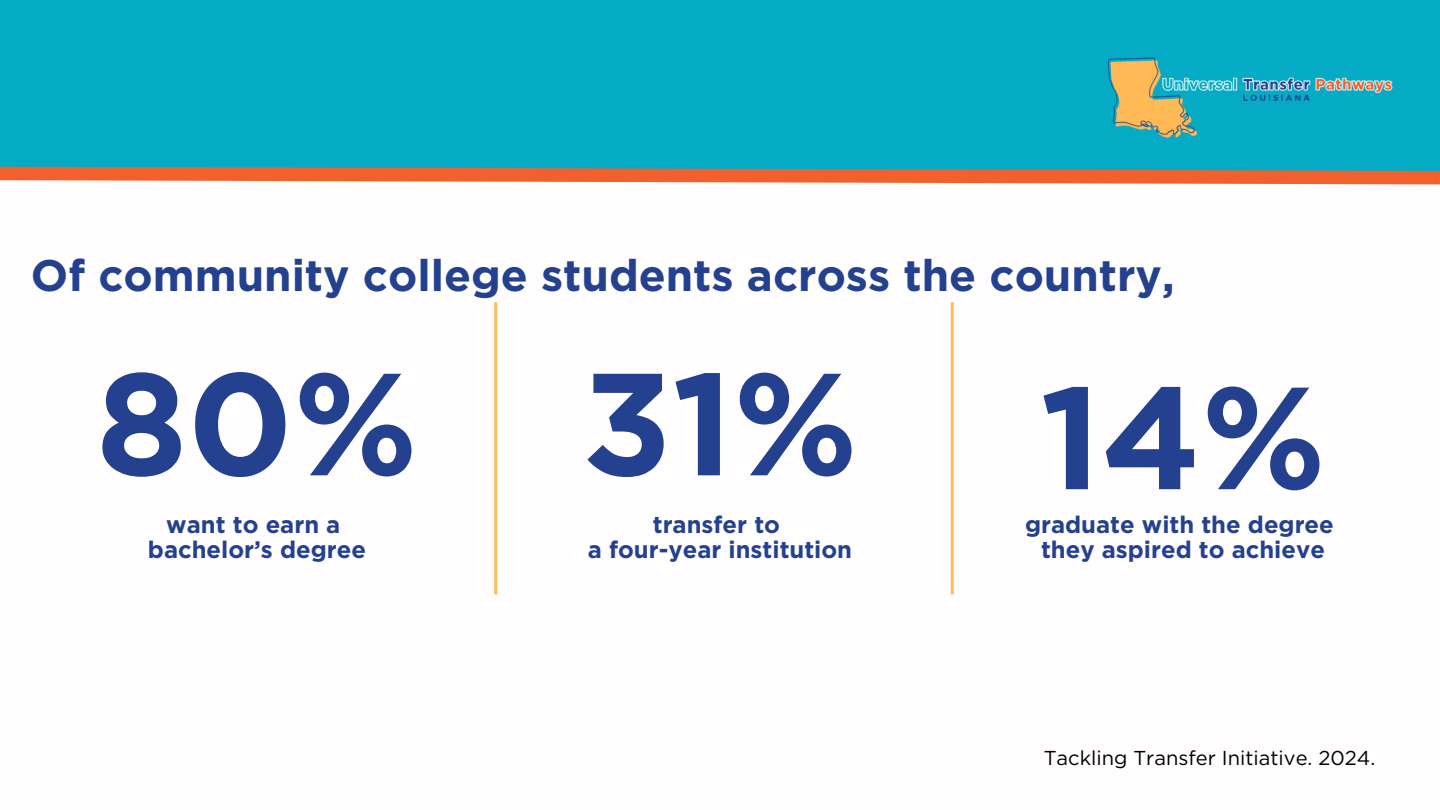
<style>
.page{position:relative;width:1440px;height:810px;background:#fff}
.page>*{position:absolute;margin:0;border:0;box-sizing:border-box;transform-origin:0 0}
.t1{font:700 145.1px "Gotham";color:#23418f}
.t2{font:700 44.1px "Gotham";color:#23418f}
.t3{font:700 23.8px/25.5px "Gotham";color:#23418f;text-align:center}
.t4{font:20.1px "Gotham";color:#000}
</style>
<div class="page">
<hr style="left:494px;top:302px;width:3px;height:292px;background:#ffbd59">
<hr style="left:951px;top:302px;width:3px;height:292px;background:#ffbd59">
<div style="left:0;top:0;width:1440px;height:174px;background:#05abc4"></div>
<svg style="left:0;top:166px;width:1440px;height:19px"></svg>
<img style="left:1108px;top:57px;width:285px;height:81px">
<h1 class="t2" style="left:31px;top:249px;width:1145px">Of community college students across the country,</h1>
<p class="t1" style="left:96px;top:336px;width:324px">80%</p>
<h2 class="t3" style="left:148px;top:511px;width:220px">want to earn a bachelor’s degree</h2>
<h1 class="t1" style="left:582px;top:336px;width:278px">31%</h1>
<h1 class="t3" style="left:653px;top:511px;width:129px">transfer to</h1>
<h1 class="t3" style="left:588px;top:537px;width:266px">a four-year institution</h1>
<h3 class="t1" style="left:1040px;top:350px;width:287px">14%</h3>
<h3 class="t3" style="left:1025px;top:511px;width:310px">graduate with the degree they aspired to achieve</h3>
<h3 class="t4" style="left:1044px;top:745px;width:333px">Tackling Transfer Initiative. 2024.</h3>
</div>
